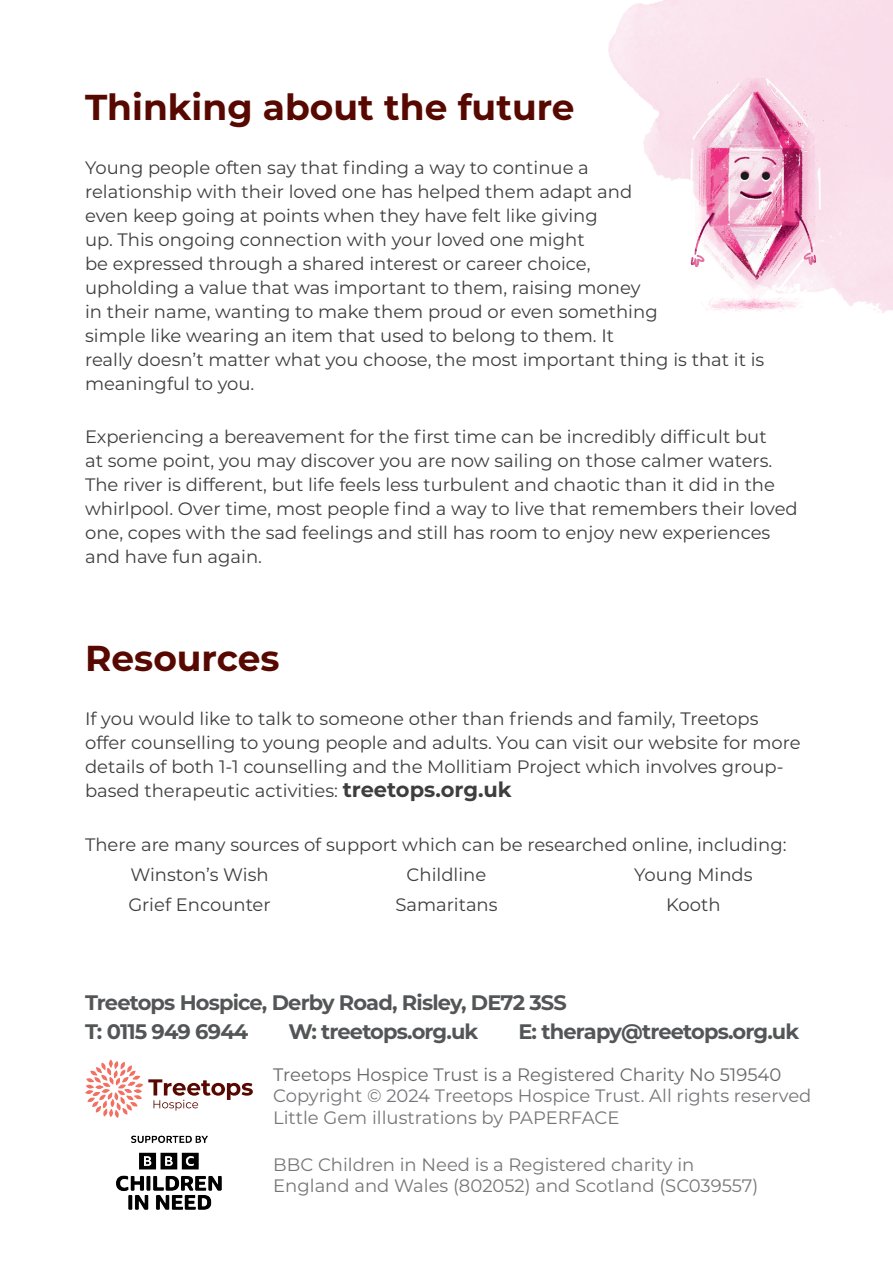
<style>
.page{position:relative;width:893px;height:1263px;background:#fff}
.page>*{position:absolute;margin:0;border:0;box-sizing:border-box;transform-origin:0 0}
.t1{font:700 36px "Montserrat";color:#570901}
.t2{font:700 21px/29.4px "Montserrat";letter-spacing:-.04em;color:#545557}
.t3{font:18px/24px "Montserrat";color:#3e3e3f}
.t4{font:18px/21.6px "Montserrat";color:#757679}
.t5{font:18px "Montserrat";color:#67676a}
.s1{font-weight:700;font-size:21px}
</style>
<div class="page">
<img style="left:116px;top:1135px;width:106px;height:75px">
<svg style="left:85px;top:1059px;width:168px;height:59px"></svg>
<img style="left:660px;top:79px;width:192px;height:235px">
<h1 class="t1" style="left:85px;top:81px;width:491px">Thinking about the future</h1>
<p class="t3" style="left:85px;top:155px;width:681px">Young people often say that finding a way to continue a<br>relationship with their loved one has helped them adapt and<br>even keep going at points when they have felt like giving<br>up. This ongoing connection with your loved one might<br>be expressed through a shared interest or career choice,<br>upholding a value that was important to them, raising money<br>in their name, wanting to make them proud or even something<br>simple like wearing an item that used to belong to them. It<br>really doesn’t matter what you choose, the most important thing is that it is meaningful to you.</p>
<p class="t3" style="left:85px;top:424px;width:714px">Experiencing a bereavement for the first time can be incredibly difficult but<br>at some point, you may discover you are now sailing on those calmer waters.<br>The river is different, but life feels less turbulent and chaotic than it did in the whirlpool. Over time, most people find a way to live that remembers their loved one, copes with the sad feelings and still has room to enjoy new experiences and have fun again.</p>
<h1 class="t1" style="left:85px;top:632px;width:196px">Resources</h1>
<p class="t3" style="left:85px;top:706px;width:717px">If you would like to talk to someone other than friends and family, Treetops offer counselling to young people and adults. You can visit our website for more details of both 1-1 counselling and the Mollitiam Project which involves group&shy;based therapeutic activities: <span class="s1">treetops.org.uk</span></p>
<p class="t3" style="left:85px;top:831px;width:703px">There are many sources of support which can be researched online, including:</p>
<p class="t3" style="left:128px;top:858px;width:144px;line-height:30.3px">Winston’s Wish<br>Grief Encounter</p>
<p class="t3" style="left:395px;top:858px;width:104px;line-height:30.3px;text-align:center">Childline<br>Samaritans</p>
<p class="t3" style="left:634px;top:858px;width:120px;line-height:30.3px;text-align:center">Young Minds<br>Kooth</p>
<p class="t2" style="left:85px;top:986px;width:483px">Treetops Hospice, Derby Road, Risley, DE72 3SS<br>T: 0115 949 6944</p>
<p class="t2" style="left:288px;top:1016px;width:192px">W: treetops.org.uk</p>
<p class="t2" style="left:518px;top:1016px;width:282px">E: therapy@treetops.org.uk</p>
<p class="t5" style="left:273px;top:1062px;width:510px">Treetops Hospice Trust is a Registered Charity No 519540</p>
<p class="t4" style="left:273px;top:1084px;width:540px">Copyright © 2024 Treetops Hospice Trust. All rights reserved<br>Little Gem illustrations by PAPERFACE</p>
<p class="t4" style="left:273px;top:1153px;width:487px">BBC Children in Need is a Registered charity in<br>England and Wales (802052) and Scotland (SC039557)</p>
</div>
